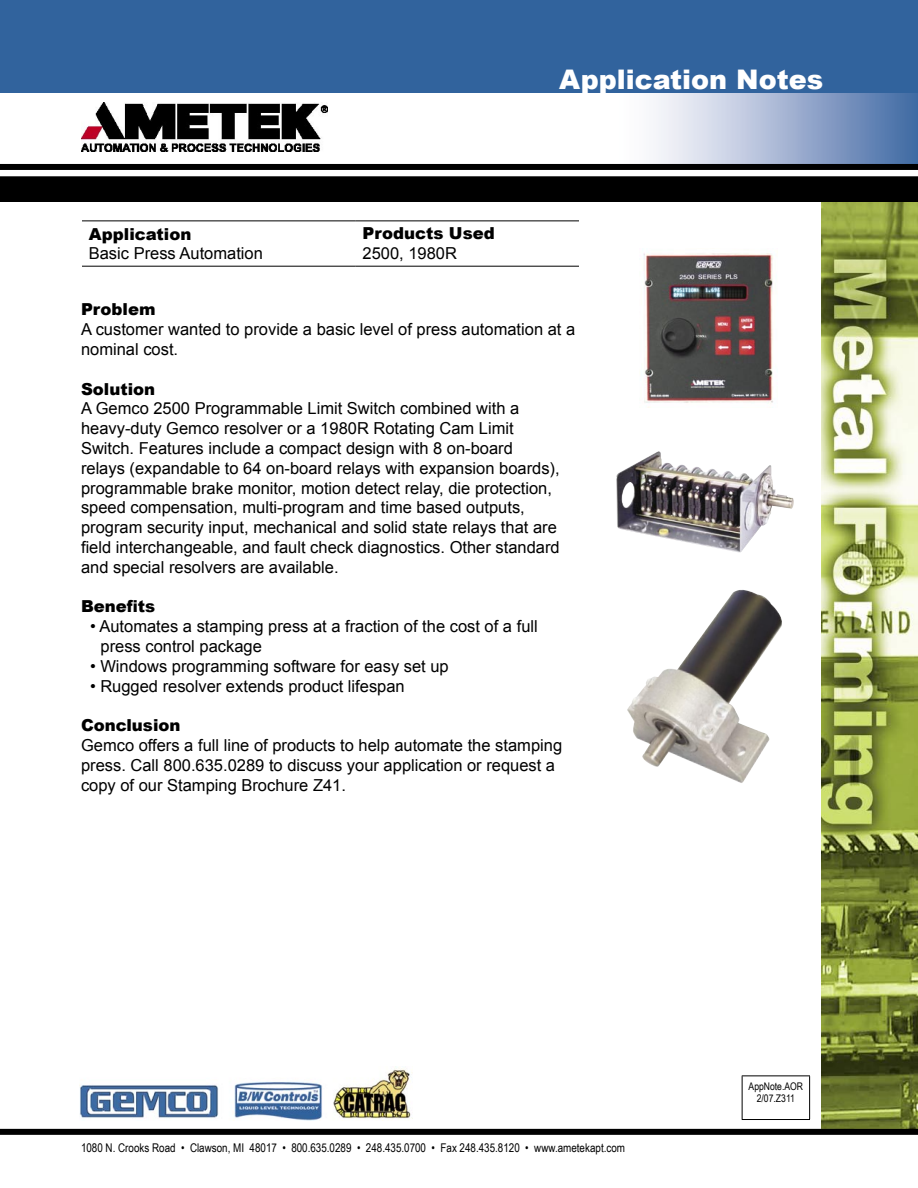
<style>
.page{position:relative;width:918px;height:1188px;background:#fff}
.page>*{position:absolute;margin:0;border:0;box-sizing:border-box;transform-origin:0 0}
.t1{font:900 27px "Arial";color:#fff}
.PageMaker_Defaults_-_2{font:16.5px/19.8px "Arial";color:#000}
.bullet_number_tabs{font:16.5px/19.8px "Arial";color:#000}
.PageMaker_Defaults_-_2-2{font:900 16.5px "Arial";color:#000}
.t2{font:12px "Arial Narrow";color:#000}
.t3{font:10.5px "Arial Narrow";color:#000}
</style>
<div class="page">
<img style="left:821px;top:202px;width:97px;height:927px">
<div style="left:0;top:1129px;width:918px;height:6px;background:#000"></div>
<div style="left:615px;top:27px;width:303px;height:140px;background:linear-gradient(to right,#fff,#476da6)"></div>
<div style="left:0;top:176px;width:918px;height:26px;background:#000"></div>
<div style="left:0;top:164px;width:918px;height:6px;background:#000"></div>
<div style="left:0;top:0;width:918px;height:93px;background:#31639d"></div>
<img style="left:81px;top:103px;width:247px;height:48px">
<hr style="left:82px;top:221px;width:274px;height:1px;background:#000">
<hr style="left:356px;top:221px;width:223px;height:1px;background:#000">
<hr style="left:82px;top:266px;width:274px;height:1px;background:#000">
<hr style="left:356px;top:266px;width:223px;height:1px;background:#000">
<hr style="left:742px;top:1075px;width:68px;height:1px;background:#000">
<hr style="left:742px;top:1076px;width:1px;height:43px;background:#000">
<hr style="left:809px;top:1076px;width:1px;height:43px;background:#000">
<hr style="left:742px;top:1119px;width:68px;height:1px;background:#000">
<img style="left:79px;top:1066px;width:333px;height:54px">
<img style="left:616px;top:451px;width:178px;height:102px">
<img style="left:643px;top:253px;width:130px;height:155px">
<img style="left:627px;top:590px;width:155px;height:193px">
<p class="PageMaker_Defaults_-_2-2" style="left:89px;top:222px;width:104px">Application</p>
<p class="PageMaker_Defaults_-_2" style="left:89px;top:244px;width:176px">Basic Press Automation</p>
<p class="PageMaker_Defaults_-_2-2" style="left:363px;top:222px;width:134px">Products Used</p>
<p class="PageMaker_Defaults_-_2" style="left:363px;top:244px;width:96px">2500, 1980R</p>
<p class="t1" style="left:559px;top:60px;width:266px">Application Notes</p>
<p class="PageMaker_Defaults_-_2-2" style="left:81px;top:297px;width:76px">Problem</p>
<p class="PageMaker_Defaults_-_2" style="left:81px;top:320px;width:496px">A customer wanted to provide a basic level of press automation at a nominal cost.</p>
<p class="PageMaker_Defaults_-_2-2" style="left:81px;top:377px;width:76px">Solution</p>
<p class="PageMaker_Defaults_-_2" style="left:81px;top:399px;width:480px">A Gemco 2500 Programmable Limit Switch combined with a heavy-duty Gemco resolver or a 1980R Rotating Cam Limit Switch. Features include a compact design with 8 on-board relays (expandable to 64 on-board relays with expansion boards), programmable brake monitor, motion detect relay, die protection, speed compensation, multi-program and time based outputs, program security input, mechanical and solid state relays that are field interchangeable, and fault check diagnostics. Other standard and special resolvers are available.</p>
<p class="PageMaker_Defaults_-_2-2" style="left:81px;top:594px;width:76px">Benefits</p>
<p class="bullet_number_tabs" style="left:100px;top:617px;width:439px;text-indent:-10px">• Automates a stamping press at a fraction of the cost of a full press control package</p>
<p class="bullet_number_tabs" style="left:90px;top:656px;width:360px">• Windows programming software for easy set up</p>
<p class="bullet_number_tabs" style="left:90px;top:676px;width:316px">• Rugged resolver extends product lifespan</p>
<p class="PageMaker_Defaults_-_2-2" style="left:81px;top:713px;width:101px">Conclusion</p>
<p class="PageMaker_Defaults_-_2" style="left:81px;top:735px;width:483px">Gemco offers a full line of products to help automate the stamping press. Call 800.635.0289 to discuss your application or request a copy of our Stamping Brochure Z41.</p>
<p class="t2" style="left:81px;top:1139px;width:546px">1080 N. Crooks Road • Clawson, MI 48017 • 800.635.0289 • 248.435.0700 • Fax 248.435.8120 • www.ametekapt.com</p>
<p class="t3" style="left:749px;top:1078px;width:56px">AppNote.AOR</p>
<p class="t3" style="left:757px;top:1090px;width:40px">2/07.Z311</p>
</div>
